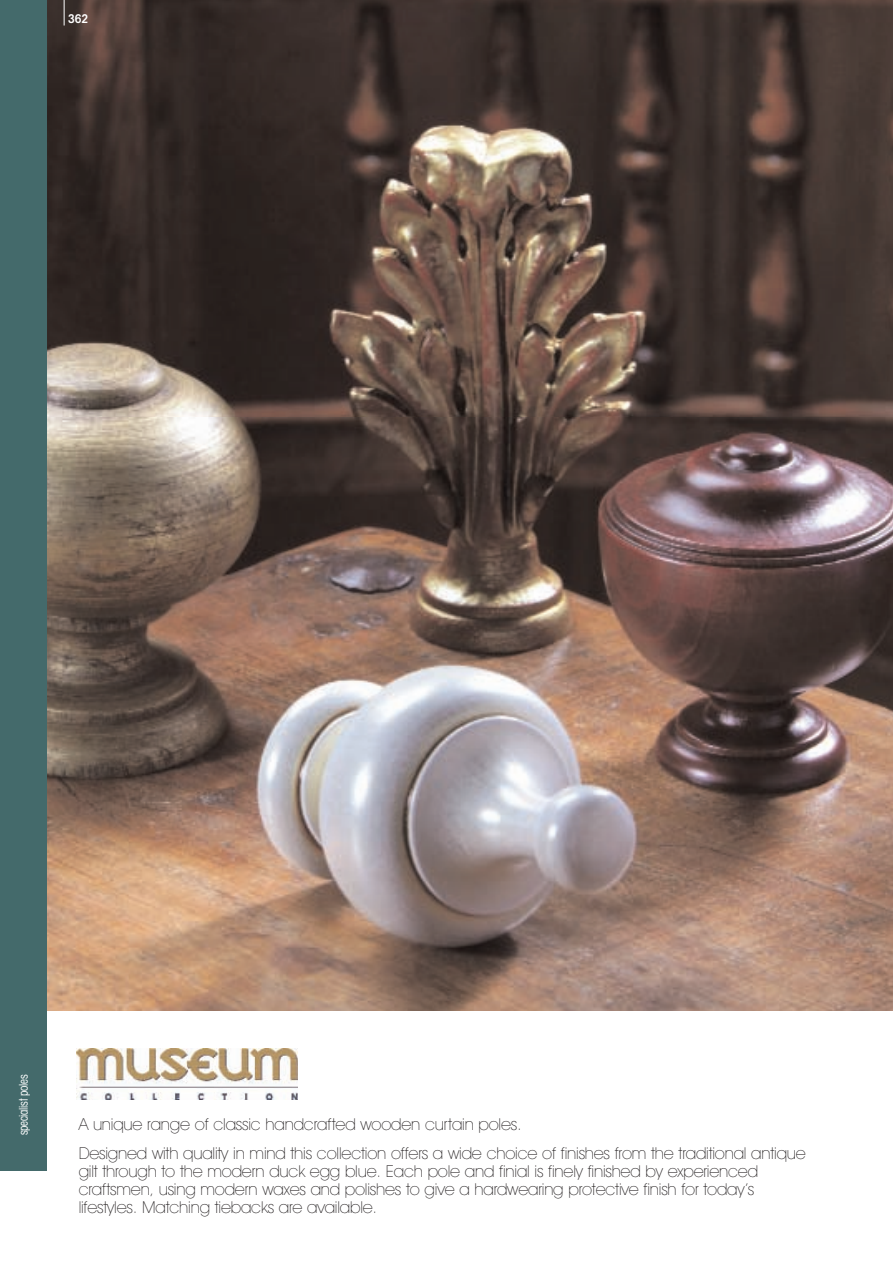
<style>
.page{position:relative;width:893px;height:1263px;background:#fff}
.page>*{position:absolute;margin:0;border:0;box-sizing:border-box;transform-origin:0 0}
.t1{font:200 16.5px/18px "Avant Garde IT Cby BT";letter-spacing:-.01em;color:#231f20}
.t2{font:condensed 12px "Avant Garde IT Cby BT";letter-spacing:-.02em;color:#fff;scale:.9 1}
.t3{font:600 condensed 12px "Avant Garde IT Cby BT";color:#fff}
</style>
<div class="page">
<img style="left:47px;top:0;width:846px;height:1010px">
<svg style="left:64px;top:0;width:1px;height:26px"></svg>
<img style="left:76px;top:1048px;width:222px;height:52px">
<div style="left:0;top:0;width:47px;height:1170px;background:#446a6b"></div>
<p class="t3" style="left:68px;top:15px;width:22px">362</p>
<p class="t2" style="left:19px;top:1135px;width:69px;rotate:-90deg">specialist poles</p>
<p class="t1" style="left:79px;top:1111px;width:729px;line-height:28.7px">A unique range of classic handcrafted wooden curtain poles.<br>Designed with quality in mind this collection offers a wide choice of finishes from the traditional antique</p>
<p class="t1" style="left:79px;top:1163px;width:681px">gilt through to the modern duck egg blue. Each pole and finial is finely finished by experienced craftsmen, using modern waxes and polishes to give a hardwearing protective finish for today’s lifestyles. Matching tiebacks are available.</p>
</div>
